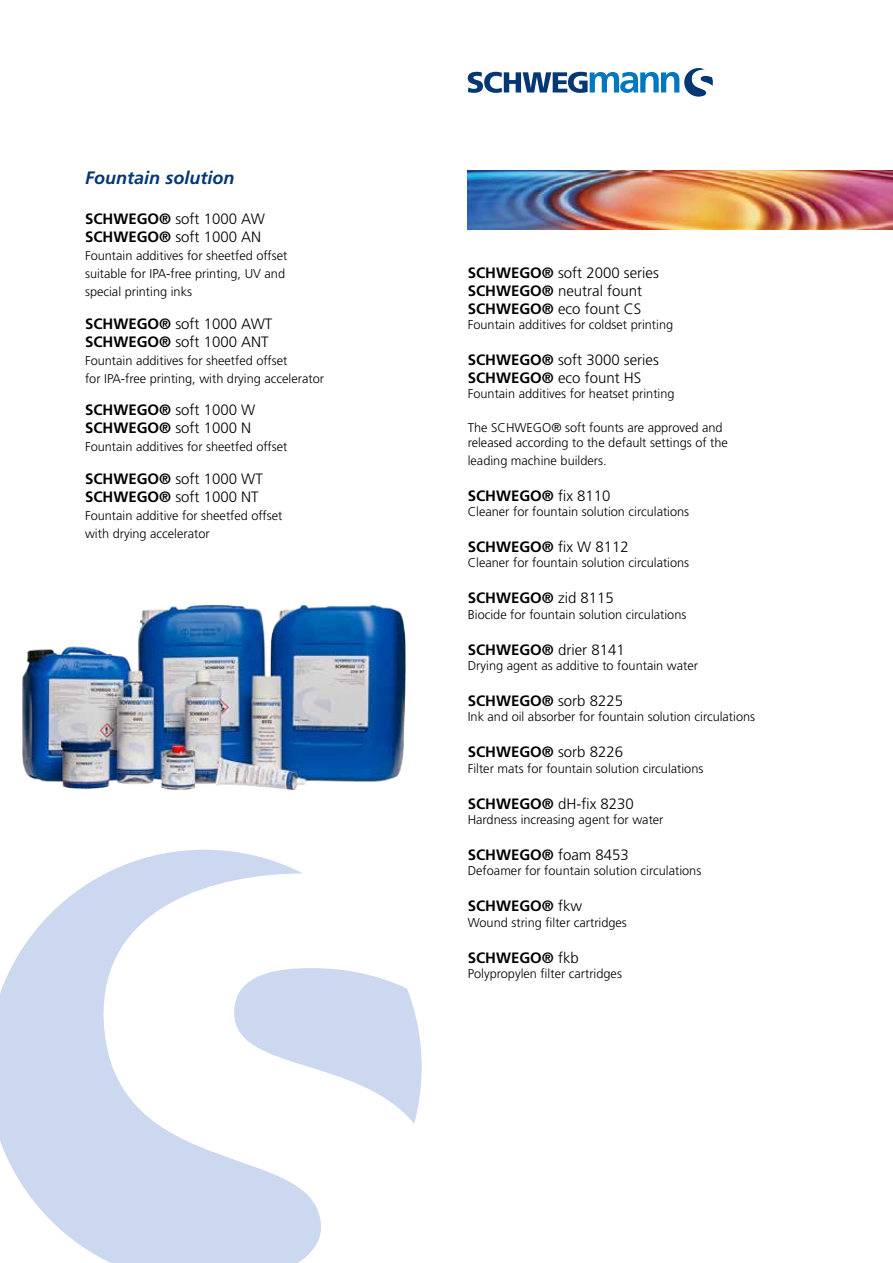
<style>
.page{position:relative;width:893px;height:1263px;background:#fff}
.page>*{position:absolute;margin:0;border:0;box-sizing:border-box;transform-origin:0 0}
.t1{font:italic 700 18px "Frutiger";color:#053775}
.t2{font:300 15px/18px "Frutiger";color:#000}
.t3{font:700 15px "Frutiger";color:#000}
.t4{font:300 12.75px/18px "Frutiger";color:#000}
.s1{font-weight:700}
.s2{font-weight:300}
</style>
<div class="page">
<img style="left:468px;top:170px;width:425px;height:60px">
<svg style="left:468px;top:68px;width:245px;height:29px"></svg>
<svg style="left:321px;top:968px;width:101px;height:155px"></svg>
<svg style="left:0;top:850px;width:321px;height:413px;fill:#ccd8ef"></svg>
<img style="left:22px;top:604px;width:384px;height:187px">
<h1 class="t1" style="left:85px;top:167px;width:151px">Fountain solution</h1>
<p class="t2" style="left:85px;top:210px;width:181px"><span class="s1">SCHWEGO®</span> soft 1000 AW<br><span class="s1">SCHWEGO®</span> soft 1000 AN</p>
<p class="t4" style="left:85px;top:247px;width:204px">Fountain additives for sheetfed offset suitable for IPA-free printing, UV and special printing inks</p>
<p class="t2" style="left:85px;top:315px;width:189px"><span class="s1">SCHWEGO®</span> soft 1000 AWT<br><span class="s1">SCHWEGO®</span> soft 1000 ANT</p>
<p class="t4" style="left:85px;top:352px;width:240px">Fountain additives for sheetfed offset<br>for IPA-free printing, with drying accelerator</p>
<p class="t2" style="left:85px;top:401px;width:172px"><span class="s1">SCHWEGO®</span> soft 1000 W<br><span class="s1">SCHWEGO®</span> soft 1000 N</p>
<p class="t4" style="left:85px;top:438px;width:204px">Fountain additives for sheetfed offset</p>
<p class="t2" style="left:85px;top:470px;width:179px"><span class="s1">SCHWEGO®</span> soft 1000 WT<br><span class="s1">SCHWEGO®</span> soft 1000 NT</p>
<p class="t4" style="left:85px;top:506px;width:199px">Fountain additive for sheetfed offset with drying accelerator</p>
<p class="t2" style="left:468px;top:264px;width:193px"><span class="s1">SCHWEGO®</span> soft 2000 series<br><span class="s1">SCHWEGO®</span> neutral fount<br><span class="s1">SCHWEGO®</span> eco fount CS</p>
<p class="t4" style="left:468px;top:316px;width:207px">Fountain additives for coldset printing</p>
<p class="t2" style="left:468px;top:351px;width:193px"><span class="s1">SCHWEGO®</span> soft 3000 series<br><span class="s1">SCHWEGO®</span> eco fount HS</p>
<p class="t4" style="left:468px;top:385px;width:208px">Fountain additives for heatset printing</p>
<p class="t4" style="left:468px;top:420px;width:262px;line-height:15.3px">The SCHWEGO® soft founts are approved and released according to the default settings of the</p>
<p class="t4" style="left:468px;top:452px;width:140px">leading machine builders.</p>
<p class="t3" style="left:468px;top:487px;width:144px">SCHWEGO® <span class="s2">fix 8110</span></p>
<p class="t4" style="left:468px;top:503px;width:223px">Cleaner for fountain solution circulations</p>
<p class="t3" style="left:468px;top:538px;width:163px">SCHWEGO® <span class="s2">fix W 8112</span></p>
<p class="t4" style="left:468px;top:554px;width:223px">Cleaner for fountain solution circulations</p>
<p class="t3" style="left:468px;top:589px;width:148px">SCHWEGO® <span class="s2">zid 8115</span></p>
<p class="t4" style="left:468px;top:605px;width:220px">Biocide for fountain solution circulations</p>
<p class="t2" style="left:468px;top:641px;width:159px"><span class="s1">SCHWEGO®</span> drier 8141</p>
<p class="t4" style="left:468px;top:657px;width:232px">Drying agent as additive to fountain water</p>
<p class="t3" style="left:468px;top:692px;width:157px">SCHWEGO® <span class="s2">sorb 8225</span></p>
<p class="t4" style="left:468px;top:708px;width:289px">Ink and oil absorber for fountain solution circulations</p>
<p class="t3" style="left:468px;top:743px;width:157px">SCHWEGO® <span class="s2">sorb 8226</span></p>
<p class="t4" style="left:468px;top:759px;width:237px">Filter mats for fountain solution circulations</p>
<p class="t2" style="left:468px;top:795px;width:168px"><span class="s1">SCHWEGO®</span> dH-fix 8230</p>
<p class="t4" style="left:468px;top:811px;width:197px">Hardness increasing agent for water</p>
<p class="t3" style="left:468px;top:846px;width:163px">SCHWEGO® <span class="s2">foam 8453</span></p>
<p class="t4" style="left:468px;top:862px;width:235px">Defoamer for fountain solution circulations</p>
<p class="t3" style="left:468px;top:897px;width:116px">SCHWEGO® <span class="s2">fkw</span></p>
<p class="t4" style="left:468px;top:913px;width:161px">Wound string filter cartridges</p>
<p class="t3" style="left:468px;top:948px;width:113px">SCHWEGO® <span class="s2">fkb</span></p>
<p class="t4" style="left:468px;top:965px;width:156px">Polypropylen filter cartridges</p>
</div>
